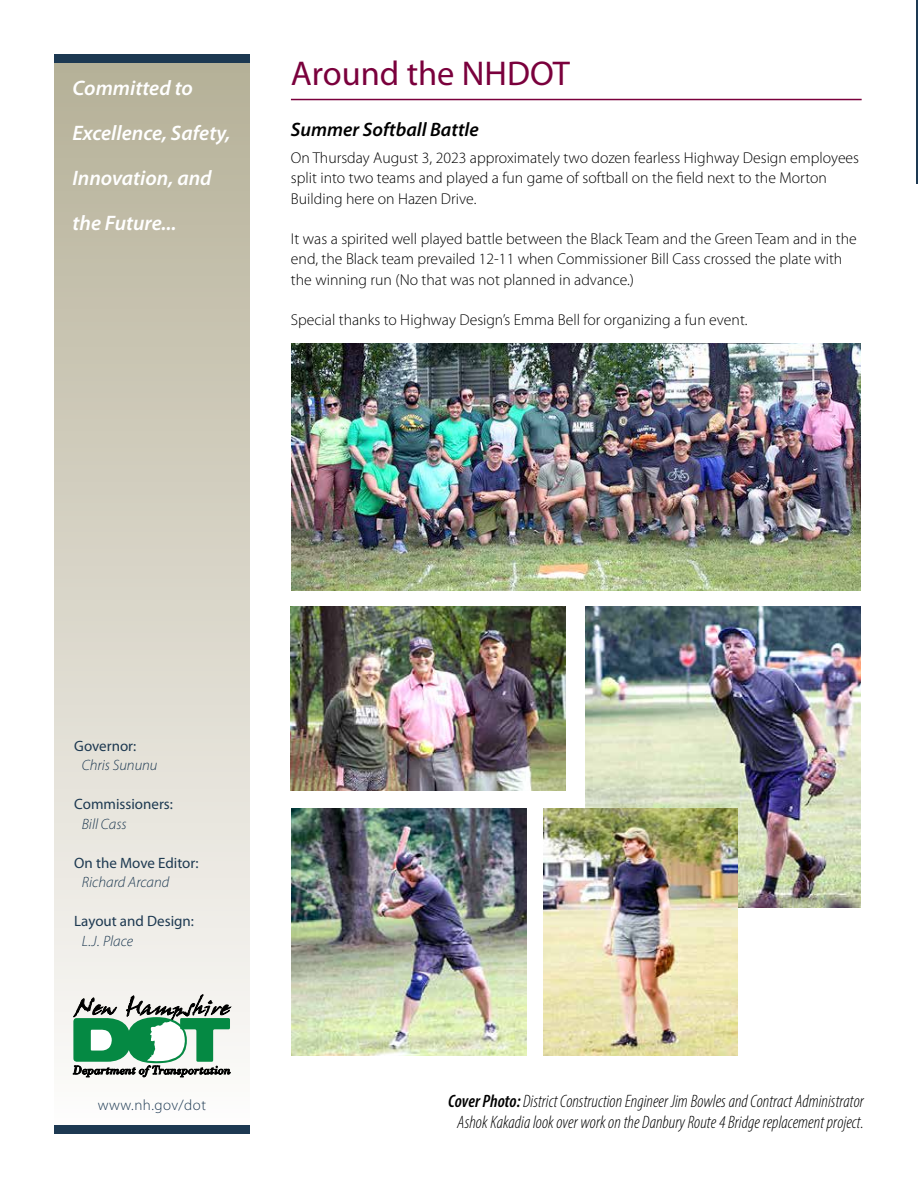
<style>
.page{position:relative;width:918px;height:1188px;background:#fff}
.page>*{position:absolute;margin:0;border:0;box-sizing:border-box;transform-origin:0 0}
.t1{font:34.5px "Myriad Pro";color:#7a003c}
.t2{font:italic 600 21px/45px "Myriad Pro";color:#fff}
.t3{font:italic 600 19.5px "Myriad Pro";color:#000}
.t4{font:italic 300 condensed 18px/20.2px "Myriad Pro";color:#000;text-align:center}
.t5{font:300 15.75px/20.2px "Myriad Pro";color:#000}
.t6{font:15px "Myriad Pro";color:#1d3951}
.t7{font:italic 300 15px "Myriad Pro";color:#1d3951}
.t8{font:300 15px "Myriad Pro";letter-spacing:.03em;color:#1d3952}
.t9{font:italic 300 15px "Myriad Pro";color:#1d3952}
.s1{font-weight:600}
</style>
<div class="page">
<div style="left:54px;top:60px;width:196px;height:1074px;background:linear-gradient(to bottom,#b5b097,#fefcfc)"></div>
<svg style="left:73px;top:994px;width:158px;height:83px"></svg>
<hr style="left:291px;top:99px;width:571px;height:1px;background:#7a003c">
<div style="left:54px;top:1125px;width:196px;height:9px;background:#1d3952"></div>
<div style="left:54px;top:54px;width:196px;height:9px;background:#1d3952"></div>
<img style="left:292px;top:344px;width:569px;height:247px">
<img style="left:291px;top:607px;width:275px;height:184px">
<img style="left:586px;top:607px;width:275px;height:300px">
<img style="left:292px;top:809px;width:234px;height:246px">
<img style="left:544px;top:809px;width:194px;height:246px">
<hr style="left:917px;top:0;width:1px;height:183px;background:#1d3952">
<h2 class="t2" style="left:72px;top:65px;width:160px">Committed to<br>Excellence, Safety,<br>Innovation, and the Future...</h2>
<h1 class="t1" style="left:291px;top:52px;width:281px">Around the NHDOT</h1>
<p class="t3" style="left:291px;top:117px;width:189px">Summer Softball Battle</p>
<p class="t5" style="left:291px;top:148px;width:570px">On Thursday August 3, 2023 approximately two dozen fearless Highway Design employees split into two teams and played a fun game of softball on the field next to the Morton<br>Building here on Hazen Drive.</p>
<p class="t5" style="left:291px;top:229px;width:567px">It was a spirited well played battle between the Black Team and the Green Team and in the end, the Black team prevailed 12-11 when Commissioner Bill Cass crossed the plate with the winning run (No that was not planned in advance.)</p>
<p class="t5" style="left:291px;top:310px;width:458px">Special thanks to Highway Design’s Emma Bell for organizing a fun event.</p>
<p class="t6" style="left:74px;top:736px;width:64px">Governor:</p>
<p class="t9" style="left:82px;top:756px;width:77px">Chris Sununu</p>
<p class="t6" style="left:74px;top:795px;width:100px">Commissioners:</p>
<p class="t7" style="left:82px;top:815px;width:47px">Bill Cass</p>
<p class="t6" style="left:74px;top:853px;width:126px">On the Move Editor:</p>
<p class="t7" style="left:82px;top:873px;width:89px">Richard Arcand</p>
<p class="t6" style="left:74px;top:912px;width:121px">Layout and Design:</p>
<p class="t7" style="left:82px;top:932px;width:53px">L.J. Place</p>
<p class="t8" style="left:98px;top:1096px;width:110px">www.nh.gov/dot</p>
<p class="t4" style="left:448px;top:1091px;width:417px"><span class="s1">Cover Photo:</span> District Construction Engineer Jim Bowles and Contract Administrator<br>Ashok Kakadia look over work on the Danbury Route 4 Bridge replacement project.</p>
</div>
